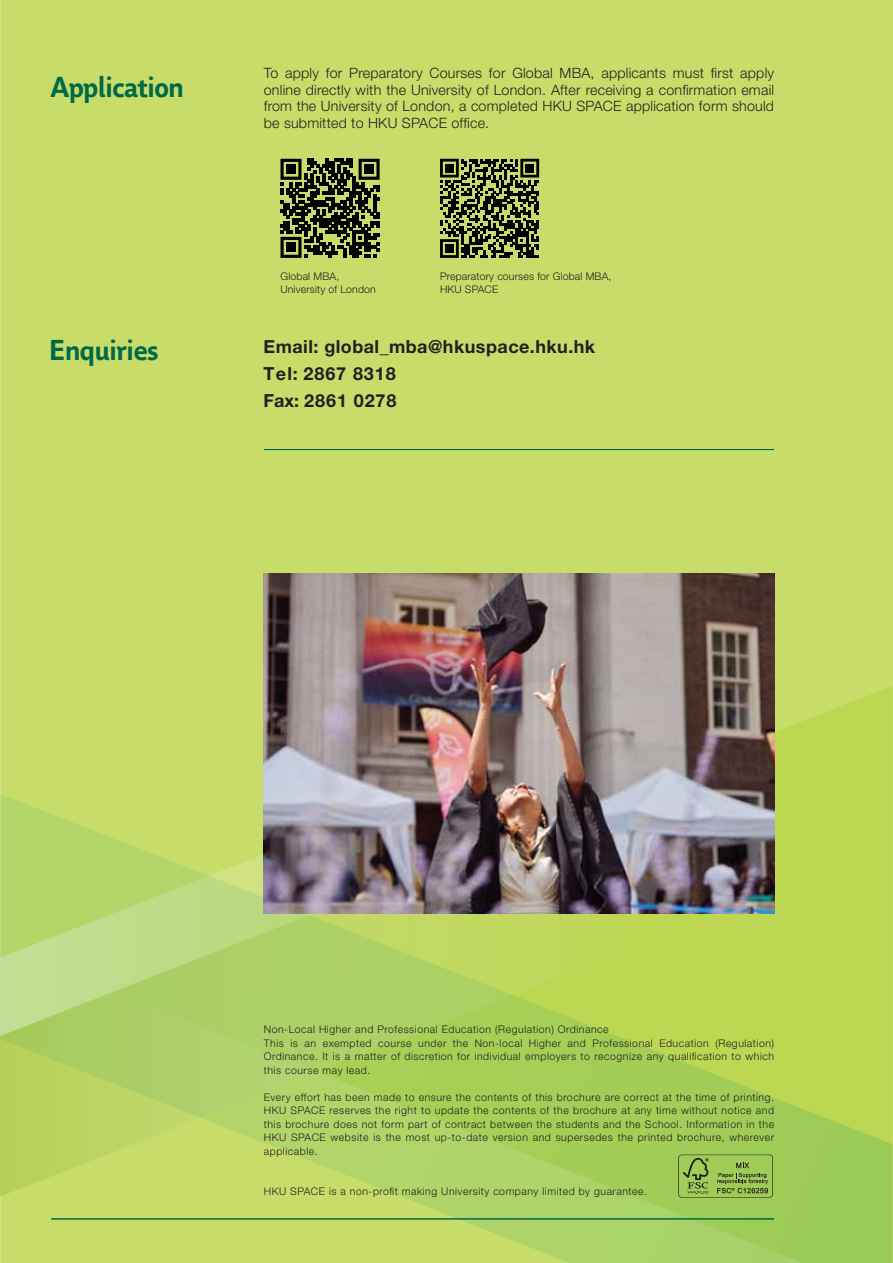
<style>
.page{position:relative;width:893px;height:1263px;background:#c8dd69}
.page>*{position:absolute;margin:0;border:0;box-sizing:border-box;transform-origin:0 0}
.t1{font:700 28.5px "Parisine Office Std";letter-spacing:-.025em;color:#006949}
.t2{font:700 18px/27px "Helvetica Neue LT Pro";letter-spacing:.025em;color:#231f20}
.t3{font:300 14.25px/16.5px "Helvetica Neue LT Pro";letter-spacing:.015em;color:#231f20;text-align:justify}
.t4{font:300 10.5px/13.5px "Helvetica Neue LT Pro";letter-spacing:.05em;color:#231f20}
.t5{font:300 10.5px/13.5px "Helvetica Neue LT Pro";letter-spacing:.015em;color:#231f20}
</style>
<div class="page">
<svg style="left:0;top:686px;width:892px;height:108px"></svg>
<svg style="left:0;top:794px;width:892px;height:469px"></svg>
<img style="left:264px;top:573px;width:510px;height:341px">
<svg style="left:440px;top:159px;width:99px;height:99px"></svg>
<div style="left:445px;top:164px;width:8px;height:8px;background:#010101"></div>
<div style="left:526px;top:164px;width:8px;height:8px;background:#010101"></div>
<div style="left:445px;top:244px;width:8px;height:9px;background:#010101"></div>
<svg style="left:280px;top:159px;width:100px;height:99px"></svg>
<div style="left:286px;top:165px;width:9px;height:9px;background:#010101"></div>
<div style="left:365px;top:165px;width:9px;height:9px;background:#010101"></div>
<div style="left:286px;top:243px;width:9px;height:9px;background:#010101"></div>
<hr style="left:51px;top:1218px;width:723px;height:1px;background:#006949">
<hr style="left:264px;top:449px;width:510px;height:1px;background:#006949">
<svg style="left:678px;top:1154px;width:95px;height:43px;background:#8bb24e"></svg>
<h1 class="t1" style="left:51px;top:70px;width:135px">Application</h1>
<p class="t3" style="left:264px;top:65px;width:512px">To apply for Preparatory Courses for Global MBA, applicants must first apply online directly with the University of London. After receiving a confirmation email from the University of London, a completed HKU SPACE application form should be submitted to HKU SPACE office.</p>
<h1 class="t1" style="left:49px;top:333px;width:111px">Enquiries</h1>
<p class="t5" style="left:280px;top:269px;width:97px">Global MBA,<br>University of London</p>
<p class="t5" style="left:440px;top:269px;width:173px">Preparatory courses for Global MBA,<br>HKU SPACE</p>
<h2 class="t2" style="left:264px;top:332px;width:333px">Email: global_mba@hkuspace.hku.hk<br>Tel: 2867 8318<br>Fax: 2861 0278</h2>
<p class="t4" style="left:264px;top:1023px;width:512px">Non-Local Higher and Professional Education (Regulation) Ordinance<br>This is an exempted course under the Non-local Higher and Professional Education (Regulation)<br>Ordinance. It is a matter of discretion for individual employers to recognize any qualification to which this course may lead.</p>
<p class="t4" style="left:264px;top:1090px;width:512px;text-align:justify">Every effort has been made to ensure the contents of this brochure are correct at the time of printing.<br>HKU SPACE reserves the right to update the contents of the brochure at any time without notice and this brochure does not form part of contract between the students and the School. Information in the HKU SPACE website is the most up-to-date version and supersedes the printed brochure, wherever applicable.</p>
<p class="t4" style="left:264px;top:1185px;width:385px">HKU SPACE is a non-profit making University company limited by guarantee.</p>
</div>
